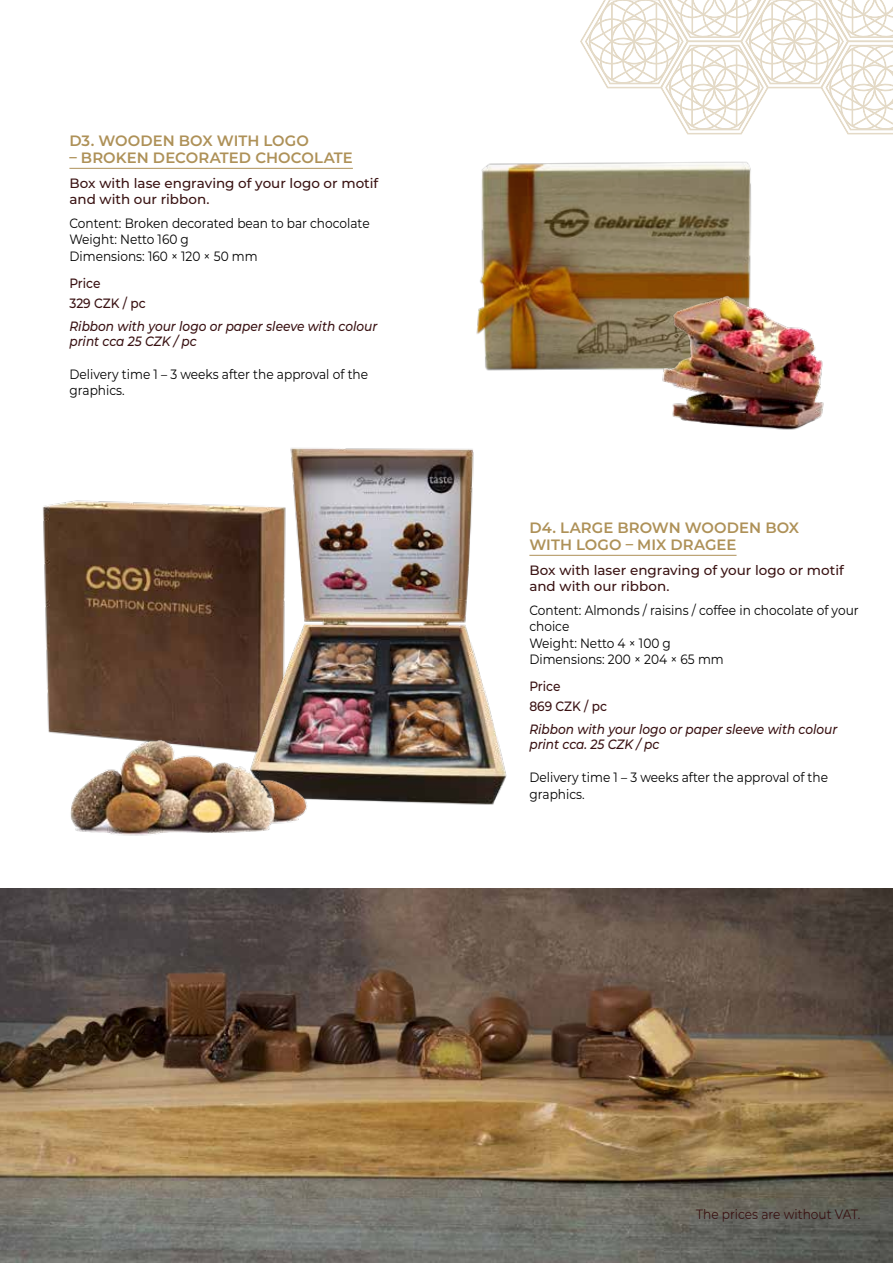
<style>
.page{position:relative;width:893px;height:1263px;background:#fff}
.page>*{position:absolute;margin:0;border:0;box-sizing:border-box;transform-origin:0 0}
.t1{font:600 15px/16.5px "Montserrat";letter-spacing:.005em;color:#ae9158}
.t2{font:13.5px/16.2px "Montserrat";color:#000;scale:.9 1}
.t3{font:italic 500 13.5px/15px "Montserrat";color:#391112;scale:.9 1}
.t4{font:500 13.5px/16.5px "Montserrat";color:#391212}
.t5{font:500 13.5px/19.2px "Montserrat";color:#391112;scale:.9 1}
.t6{font:13.5px "Montserrat";color:#391112;scale:.9 1}
</style>
<div class="page">
<img style="left:0;top:889px;width:893px;height:374px">
<img style="left:42px;top:500px;width:193px;height:224px">
<img style="left:235px;top:448px;width:300px;height:357px">
<img style="left:48px;top:724px;width:280px;height:112px">
<img style="left:476px;top:134px;width:275px;height:237px">
<img style="left:644px;top:281px;width:180px;height:149px">
<hr style="left:69px;top:168px;width:284px;height:1px;background:#ae9158">
<hr style="left:529px;top:555px;width:207px;height:1px;background:#ae9158">
<svg style="left:580px;top:0;width:313px;height:134px"></svg>
<p class="t1" style="left:69px;top:132px;width:241px">D3. WOODEN BOX WITH LOGO</p>
<p class="t1" style="left:69px;top:149px;width:285px">– BROKEN DECORATED CHOCOLATE</p>
<p class="t4" style="left:69px;top:174px;width:310px">Box with lase engraving of your logo or motif and with our ribbon.</p>
<p class="t2" style="left:69px;top:215px;width:335px">Content: Broken decorated bean to bar chocolate<br>Weight: Netto 160 g<br>Dimensions: 160 × 120 × 50 mm</p>
<p class="t5" style="left:69px;top:273px;width:86px">Price<br>329 CZK / pc</p>
<p class="t3" style="left:69px;top:318px;width:344px">Ribbon with your logo or paper sleeve with colour print cca 25 CZK / pc</p>
<p class="t2" style="left:69px;top:366px;width:333px">Delivery time 1 – 3 weeks after the approval of the graphics.</p>
<p class="t1" style="left:529px;top:519px;width:271px">D4. LARGE BROWN WOODEN BOX<br>WITH LOGO – MIX DRAGEE</p>
<p class="t4" style="left:529px;top:561px;width:316px">Box with laser engraving of your logo or motif and with our ribbon.</p>
<p class="t2" style="left:529px;top:602px;width:367px">Content: Almonds / raisins / coffee in chocolate of your choice<br>Weight: Netto 4 × 100 g<br>Dimensions: 200 × 204 × 65 mm</p>
<p class="t5" style="left:529px;top:676px;width:88px">Price<br>869 CZK / pc</p>
<p class="t3" style="left:529px;top:721px;width:344px">Ribbon with your logo or paper sleeve with colour print cca. 25 CZK / pc</p>
<p class="t2" style="left:529px;top:769px;width:333px">Delivery time 1 – 3 weeks after the approval of the graphics.</p>
<p class="t6" style="left:696px;top:1205px;width:184px">The prices are without VAT.</p>
</div>
